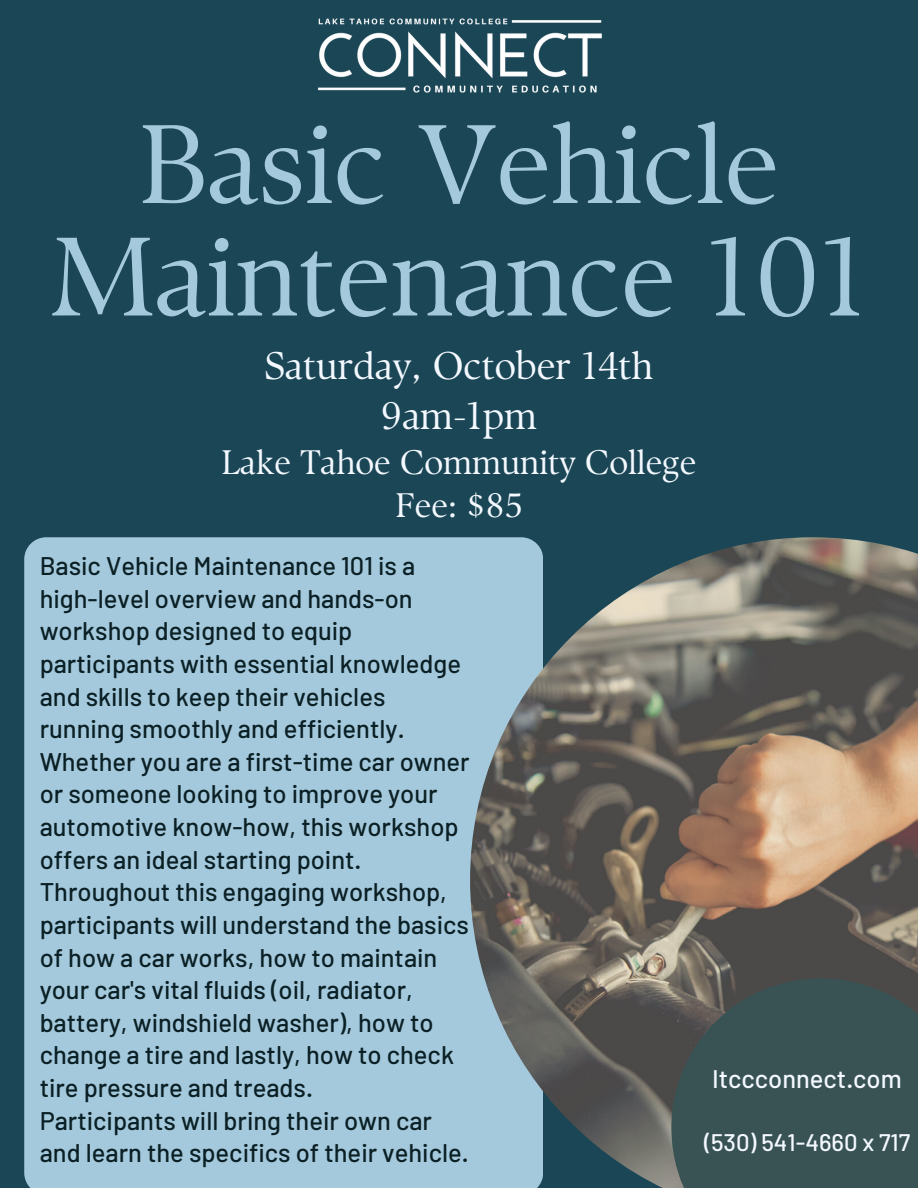
<style>
.page{position:relative;width:918px;height:1188px;background:#1b4656}
.page>*{position:absolute;margin:0;border:0;box-sizing:border-box;transform-origin:0 0}
.t1{font:111.6px/112.5px "TY Serif D";color:#a5c9dc;text-align:center}
.t2{font:38.55px "TY Serif D";color:#f4f9ff}
.t3{font:34.05px "TY Serif D";color:#f4f9ff}
.t4{font:500 25.5px/32.7px "Barlow";color:#0a2025}
.t5{font:500 25.5px "Barlow";color:#f4f9ff}
.t6{font:500 24px "Barlow";color:#f4f9ff}
</style>
<div class="page">
<div style="left:24px;top:537px;width:446px;height:651px;background:#a5c9dc"></div>
<img style="left:470px;top:537px;width:448px;height:651px">
<div style="left:671px;top:978px;width:247px;height:210px;background:#395354"></div>
<img style="left:318px;top:18px;width:284px;height:75px">
<p class="t1" style="left:50px;top:108px;width:819px">Basic Vehicle<br>Maintenance 101</p>
<p class="t2" style="left:265px;top:343px;width:390px">Saturday, October 14th</p>
<p class="t2" style="left:381px;top:392px;width:157px">9am-1pm</p>
<p class="t3" style="left:221px;top:442px;width:477px">Lake Tahoe Community College</p>
<p class="t3" style="left:395px;top:484px;width:129px">Fee: $85</p>
<p class="t4" style="left:40px;top:548px;width:432px">Basic Vehicle Maintenance 101 is a high-level overview and hands-on workshop designed to equip participants with essential knowledge and skills to keep their vehicles running smoothly and efficiently.<br>Whether you are a first-time car owner or someone looking to improve your automotive know-how, this workshop offers an ideal starting point.<br>Throughout this engaging workshop, participants will understand the basics of how a car works, how to maintain your car's vital fluids (oil, radiator, battery, windshield washer), how to change a tire and lastly, how to check tire pressure and treads.</p>
<p class="t4" style="left:40px;top:1103px;width:431px">Participants will bring their own car and learn the specifics of their vehicle.</p>
<p class="t5" style="left:713px;top:1062px;width:191px">ltccconnect.com</p>
<p class="t6" style="left:704px;top:1127px;width:208px">(530) 541-4660 x 717</p>
</div>
